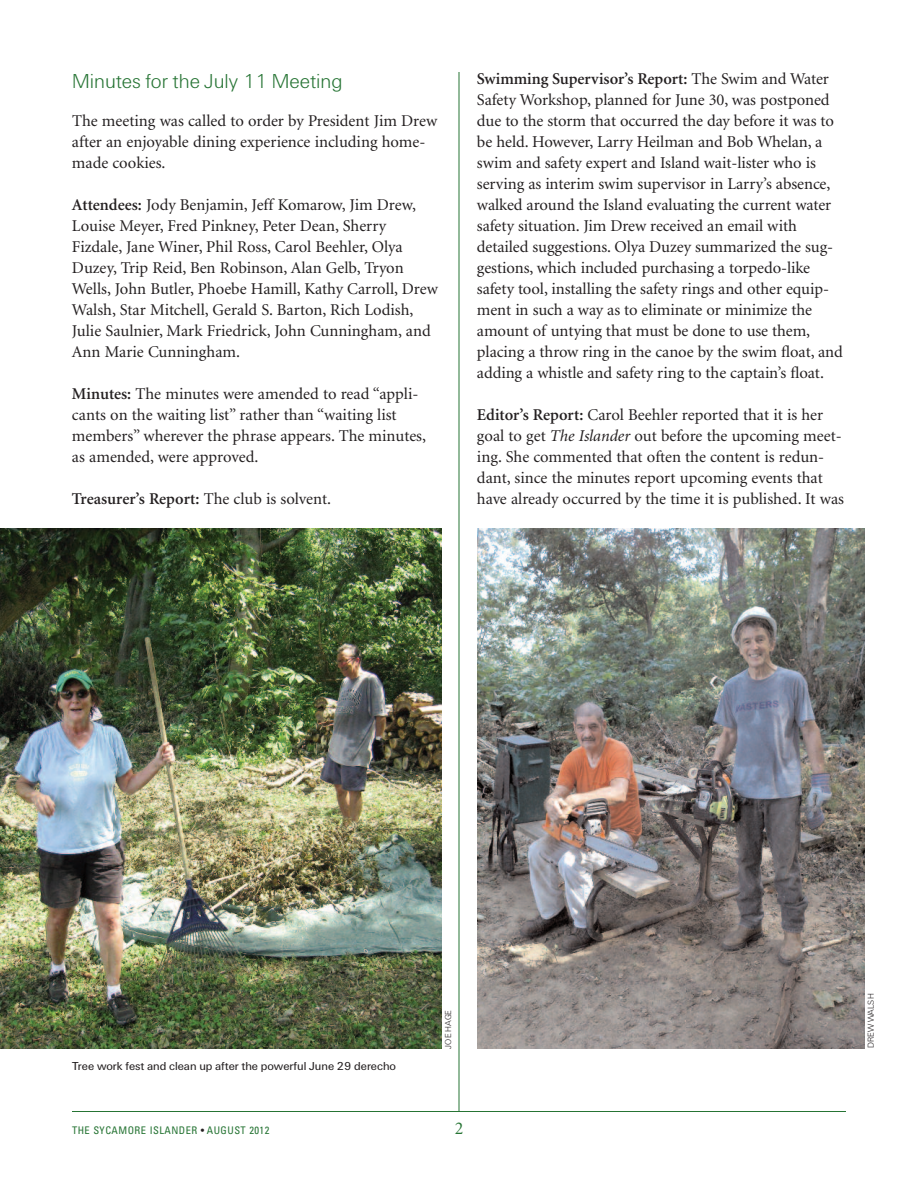
<style>
.page{position:relative;width:918px;height:1188px;background:#fff}
.page>*{position:absolute;margin:0;border:0;box-sizing:border-box;transform-origin:0 0}
.t1{font:21px "U45";color:#267434}
.t2{font:18px "Minion";color:#267434}
.t3{font:16.5px/21px "Minion";letter-spacing:-.005em;color:#231f20}
.t4{font:600 16.5px "Minion";letter-spacing:-.005em;color:#231f20}
.t5{font:12px "U55";color:#231f20}
.t6{font:condensed 10.5px "Univers";letter-spacing:.045em;color:#267434}
.t7{font:9px "U45";color:#231f20}
.s1{font-weight:600}
.s2{font-weight:400}
.s3{font-style:italic}
.s4{color:#231f20}
</style>
<div class="page">
<hr style="left:459px;top:72px;width:1px;height:1040px;background:#267434">
<hr style="left:72px;top:1111px;width:774px;height:1px;background:#267434">
<img style="left:0;top:528px;width:441px;height:520px">
<img style="left:477px;top:528px;width:387px;height:520px">
<p class="t1" style="left:72px;top:74px;width:272px">Minutes for the July 11 Meeting</p>
<p class="t3" style="left:72px;top:112px;width:367px">The meeting was called to order by President Jim Drew after an enjoyable dining experience including home&shy;made cookies.</p>
<p class="t3" style="left:72px;top:196px;width:367px"><span class="s1">Attendees:</span> Jody Benjamin, Jeff Komarow, Jim Drew, Louise Meyer, Fred Pinkney, Peter Dean, Sherry Fizdale, Jane Winer, Phil Ross, Carol Beehler, Olya Duzey, Trip Reid, Ben Robinson, Alan Gelb, Tryon Wells, John Butler, Phoebe Hamill, Kathy Carroll, Drew Walsh, Star Mitchell, Gerald S. Barton, Rich Lodish, Julie Saulnier, Mark Friedrick, John Cunningham, and Ann Marie Cunningham.</p>
<p class="t3" style="left:72px;top:385px;width:356px"><span class="s1">Minutes:</span> The minutes were amended to read “appli&shy;cants on the waiting list” rather than “waiting list members” wherever the phrase appears. The minutes, as amended, were approved.</p>
<p class="t4" style="left:72px;top:492px;width:261px">Treasurer’s Report: <span class="s2">The club is solvent.</span></p>
<p class="t3" style="left:477px;top:69px;width:367px"><span class="s1">Swimming Supervisor’s Report:</span> The Swim and Water Safety Workshop, planned for June 30, was postponed due to the storm that occurred the day before it was to be held. However, Larry Heilman and Bob Whelan, a swim and safety expert and Island wait-lister who is serving as interim swim supervisor in Larry’s absence, walked around the Island evaluating the current water safety situation. Jim Drew received an email with detailed suggestions. Olya Duzey summarized the sug&shy;gestions, which included purchasing a torpedo-like safety tool, installing the safety rings and other equip&shy;ment in such a way as to eliminate or minimize the amount of untying that must be done to use them, placing a throw ring in the canoe by the swim float, and adding a whistle and safety ring to the captain’s float.</p>
<p class="t3" style="left:477px;top:405px;width:369px"><span class="s1">Editor’s Report:</span> Carol Beehler reported that it is her goal to get <span class="s3">The Islander</span> out before the upcoming meet&shy;ing. She commented that often the content is redun&shy;dant, since the minutes report upcoming events that have already occurred by the time it is published. It was</p>
<p class="t5" style="left:72px;top:1062px;width:326px">Tree work fest and clean up after the powerful June 29 derecho</p>
<p class="t7" style="left:445px;top:1048px;width:40px;rotate:-90deg">JOE HAGE</p>
<p class="t6" style="left:72px;top:1126px;width:199px">THE SYCAMORE ISLANDER <span class="s4">•</span> AUGUST 2012</p>
<p class="t2" style="left:455px;top:1121px;width:10px">2</p>
<p class="t7" style="left:868px;top:1048px;width:56px;rotate:-90deg">DREW WALSH</p>
</div>
